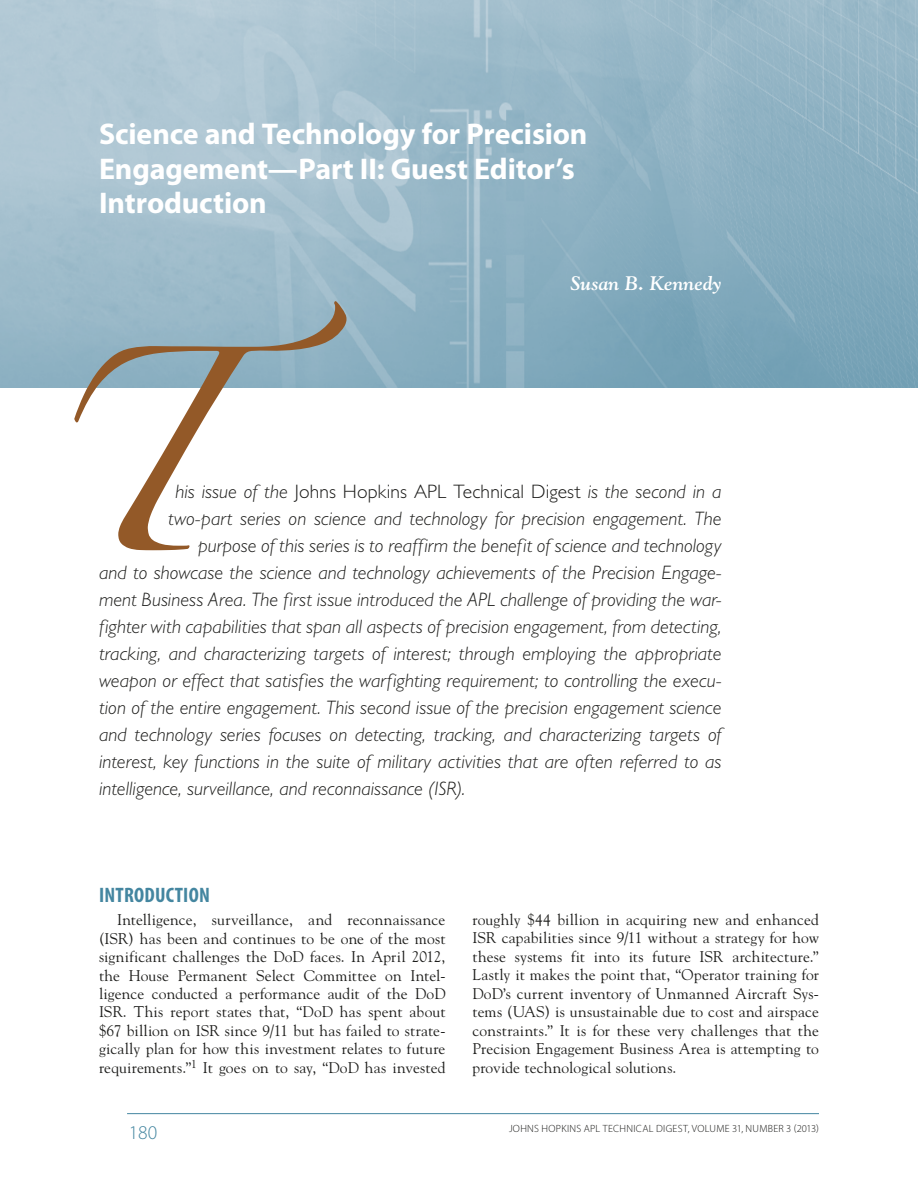
<style>
.page{position:relative;width:918px;height:1188px;background:#fff}
.page>*{position:absolute;margin:0;border:0;box-sizing:border-box;transform-origin:0 0}
.Article_Title{font:700 30px/34.5px "Myriad Pro";letter-spacing:-.005em;color:#fff}
.Head_1{font:700 condensed 21px "Myriad Pro";letter-spacing:.01em;color:#4486a0}
.Abstract{font:italic 300 19.5px "Gill Sans Std";letter-spacing:.005em;color:#1c1c1a}
.Abstract-2{font:300 19.5px "Gill Sans Std";letter-spacing:.005em;color:#1c1c1a}
.Authors{font:italic 700 19.5px "Hopkins Goudy";color:#fff}
.t1{font:300 19.5px "Myriad Pro";color:#4486a0}
.Body_Copy{font:15.45px/18.5px "Hopkins Goudy";letter-spacing:.01em;color:#1c1c1a;text-align:justify}
.t2{font:300 10.5px "Myriad Pro";letter-spacing:.025em;color:#1c1c1a}
.s1{font-style:italic}
</style>
<div class="page">
<hr style="left:127px;top:1113px;width:692px;height:1px;background:#4486a0">
<img style="left:0;top:0;width:918px;height:387px">
<svg style="left:74px;top:301px;width:273px;height:249px"></svg>
<p class="Article_Title" style="left:99px;top:116px;width:490px">Science and Technology for Precision<br>Engagement—Part II: Guest Editor’s<br>Introduction</p>
<p class="Authors" style="left:571px;top:271px;width:152px">Susan B. Kennedy</p>
<p class="Abstract-2" style="left:176px;top:481px;width:547px"><span class="s1">his issue of the</span> Johns Hopkins APL Technical Digest <span class="s1">is the second in a</span></p>
<p class="Abstract" style="left:168px;top:508px;width:555px">two-part series on science and technology for precision engagement. The</p>
<p class="Abstract" style="left:198px;top:535px;width:525px">purpose of this series is to reaffirm the benefit of science and technology</p>
<p class="Abstract" style="left:99px;top:562px;width:624px">and to showcase the science and technology achievements of the Precision Engage-</p>
<p class="Abstract" style="left:99px;top:589px;width:624px">ment Business Area. The first issue introduced the APL challenge of providing the war-</p>
<p class="Abstract" style="left:99px;top:616px;width:624px">fighter with capabilities that span all aspects of precision engagement, from detecting,</p>
<p class="Abstract" style="left:99px;top:643px;width:624px">tracking, and characterizing targets of interest; through employing the appropriate</p>
<p class="Abstract" style="left:99px;top:670px;width:624px">weapon or effect that satisfies the warfighting requirement; to controlling the execu-</p>
<p class="Abstract" style="left:99px;top:697px;width:624px">tion of the entire engagement. This second issue of the precision engagement science</p>
<p class="Abstract" style="left:99px;top:724px;width:624px">and technology series focuses on detecting, tracking, and characterizing targets of</p>
<p class="Abstract" style="left:99px;top:751px;width:624px">interest, key functions in the suite of military activities that are often referred to as</p>
<p class="Abstract" style="left:99px;top:778px;width:368px">intelligence, surveillance, and reconnaissance (ISR).</p>
<p class="Head_1" style="left:99px;top:882px;width:112px">INTRODUCTION</p>
<p class="Body_Copy" style="left:99px;top:910px;width:348px;text-indent:18px">Intelligence, surveillance, and reconnaissance (ISR) has been and continues to be one of the most significant challenges the DoD faces. In April 2012, the House Permanent Select Committee on Intel&shy;ligence conducted a performance audit of the DoD ISR. This report states that, “DoD has spent about $67 billion on ISR since 9/11 but has failed to strate&shy;gically plan for how this investment relates to future requirements.”<sup>1</sup> It goes on to say, “DoD has invested</p>
<p class="Body_Copy" style="left:472px;top:910px;width:348px">roughly $44 billion in acquiring new and enhanced ISR capabilities since 9/11 without a strategy for how these systems fit into its future ISR architecture.” Lastly it makes the point that, “Operator training for DoD’s current inventory of Unmanned Aircraft Sys&shy;tems (UAS) is unsustainable due to cost and airspace constraints.” It is for these very challenges that the Precision Engagement Business Area is attempting to provide technological solutions.</p>
<p class="t1" style="left:129px;top:1121px;width:30px">180</p>
<p class="t2" style="left:509px;top:1122px;width:311px">JOHNS HOPKINS APL TECHNICAL DIGEST, VOLUME 31, NUMBER 3 (2013)</p>
</div>
